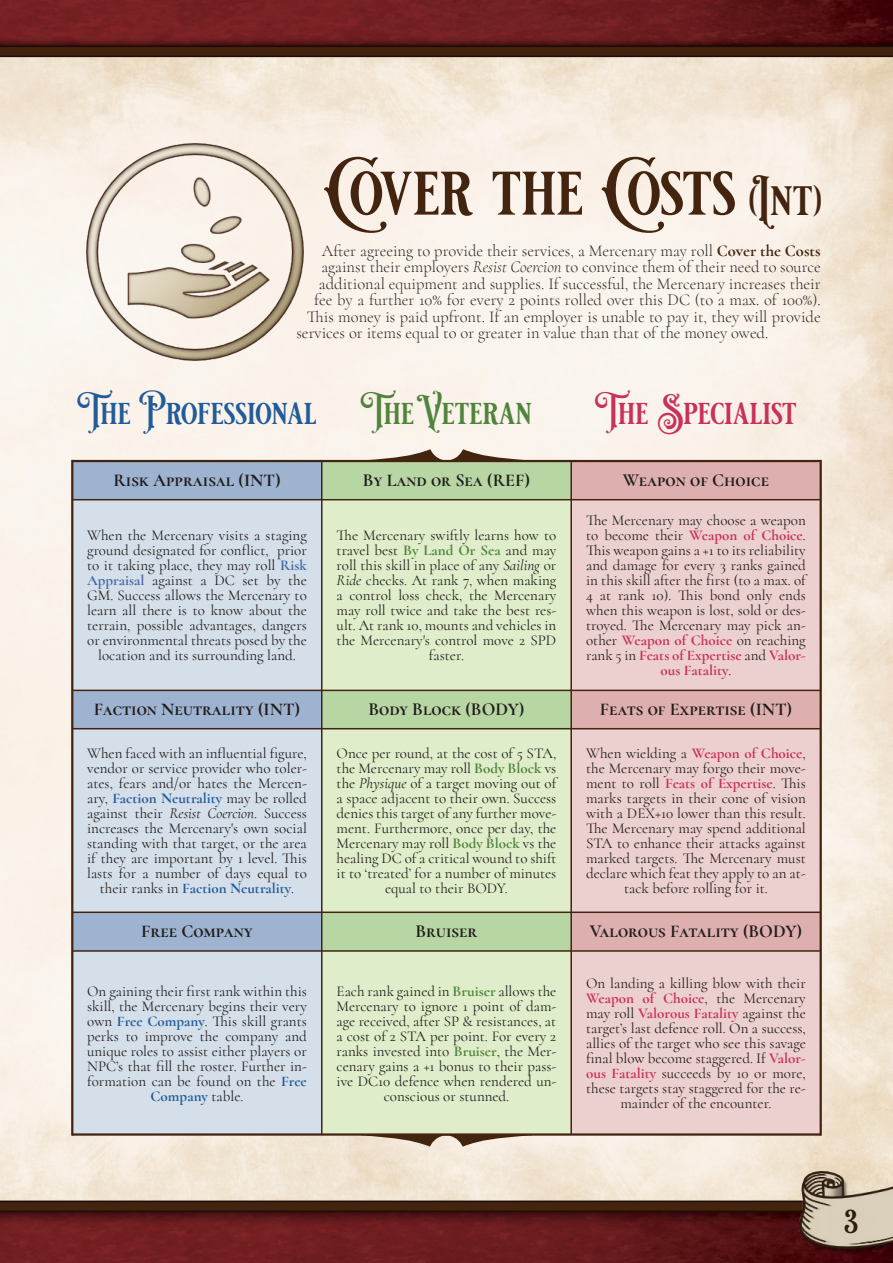
<style>
.page{position:relative;width:893px;height:1263px;background:#fff}
.page>*{position:absolute;margin:0;border:0;box-sizing:border-box;transform-origin:0 0}
.t1{font:61.35px "Royal Signage";color:#42240f}
.t2{font:33px "Royal Signage";color:#2e1d0e}
.t3{font:30px "Royal Signage";color:#225c98}
.t4{font:30px "Royal Signage";color:#c83159}
.t5{font:30px "Royal Signage";color:#50843c}
.t6{font:700 18px "Cormorant SC";color:#221d1c}
.t7{font:300 16.5px "Cormorant";color:#262423}
.t8{font:15px/15px "Cormorant";color:#221d1c;text-align:center}
.s1{font-size:40.8px}
.s2{font-weight:700;color:#42240f}
.s3{font-style:italic}
.s4{font-weight:700;color:#456ca3}
.s5{font-weight:700;color:#50843c}
.s6{font-weight:700;color:#c83159}
.s7{font-weight:700;color:#225c98}
.s8{color:#231d1a}
</style>
<div class="page">
<img style="left:0;top:57px;width:893px;height:1143px">
<img style="left:0;top:1212px;width:893px;height:51px">
<svg style="left:0;top:1200px;width:800px;height:12px;background:#412716"></svg>
<img style="left:0;top:0;width:893px;height:46px">
<svg style="left:0;top:46px;width:893px;height:11px;background:#391e0d"></svg>
<img style="left:800px;top:1171px;width:93px;height:90px">
<svg style="left:361px;top:1136px;width:171px;height:10px;background:#baa999"></svg>
<svg style="left:361px;top:449px;width:171px;height:11px;background:#c2b4a8"></svg>
<div style="left:73px;top:462px;width:248px;height:37px;background:#9db3d0"></div>
<div style="left:322px;top:462px;width:248px;height:37px;background:#b7d6a3"></div>
<div style="left:572px;top:462px;width:248px;height:37px;background:#deafaf"></div>
<svg style="left:73px;top:500px;width:248px;height:633px;background:#cdd8e5"></svg>
<svg style="left:322px;top:500px;width:248px;height:633px;background:#dbe9c5"></svg>
<div style="left:572px;top:500px;width:248px;height:633px;background:#ecd0cf"></div>
<div style="left:571px;top:690px;width:250px;height:39px;background:#deafaf"></div>
<div style="left:322px;top:912px;width:249px;height:39px;background:#b7d6a3"></div>
<hr style="left:820px;top:460px;width:2px;height:676px;background:#422411">
<hr style="left:71px;top:460px;width:2px;height:676px;background:#422411">
<hr style="left:321px;top:461px;width:1px;height:673px;background:#422411">
<hr style="left:570px;top:461px;width:2px;height:673px;background:#422411">
<hr style="left:72px;top:1133px;width:749px;height:3px;background:#422411">
<hr style="left:72px;top:460px;width:749px;height:2px;background:#422411">
<hr style="left:72px;top:950px;width:749px;height:2px;background:#422411">
<hr style="left:72px;top:911px;width:749px;height:2px;background:#422411">
<hr style="left:72px;top:728px;width:749px;height:1px;background:#422411">
<hr style="left:72px;top:690px;width:749px;height:1px;background:#422411">
<hr style="left:72px;top:499px;width:749px;height:1px;background:#422411">
<img style="left:87px;top:144px;width:216px;height:216px">
<h1 class="t1" style="left:324px;top:141px;width:499px">Cover the Costs <span class="s1">(Int)</span></h1>
<p class="t7" style="left:322px;top:241px;width:500px">After agreeing to provide their services, a Mercenary may roll <span class="s2">Cover the Costs</span></p>
<p class="t7" style="left:321px;top:257px;width:501px">against their employers <span class="s3">Resist Coercion</span> to convince them of their need to source</p>
<p class="t7" style="left:319px;top:274px;width:503px">additional equipment and supplies. If successful, the Mercenary increases their</p>
<p class="t7" style="left:314px;top:290px;width:508px">fee by a further 10% for every 2 points rolled over this DC (to a max. of 100%).</p>
<p class="t7" style="left:307px;top:307px;width:515px">This money is paid upfront. If an employer is unable to pay it, they will provide</p>
<p class="t7" style="left:296px;top:323px;width:473px">services or items equal to or greater in value than that of the money owed.</p>
<h3 class="t3" style="left:77px;top:388px;width:241px">The Professional</h3>
<h3 class="t5" style="left:361px;top:388px;width:173px">The Veteran</h3>
<h3 class="t4" style="left:595px;top:388px;width:203px">The Specialist</h3>
<p class="t6" style="left:113px;top:469px;width:169px">Risk Appraisal (INT)</p>
<p class="t6" style="left:363px;top:469px;width:169px">By Land or Sea (REF)</p>
<p class="t6" style="left:623px;top:469px;width:148px">Weapon of Choice</p>
<p class="t8" style="left:87px;top:528px;width:221px">When the Mercenary visits a staging ground designated for conflict, prior to it taking place, they may roll <span class="s4">Risk Appraisal</span> against a DC set by the GM. Success allows the Mercenary to learn all there is to know about the terrain, possible advantages, dangers or environmental threats posed by the location and its surrounding land.</p>
<p class="t8" style="left:337px;top:528px;width:221px">The Mercenary swiftly learns how to travel best <span class="s5">By Land Or Sea</span> and may roll this skill in place of any <span class="s3">Sailing</span> or<br><span class="s3">Ride</span> checks. At rank 7, when making a control loss check, the Mercenary may roll twice and take the best res&shy;ult. At rank 10, mounts and vehicles in the Mercenary's control move 2 SPD faster.</p>
<p class="t8" style="left:586px;top:513px;width:221px">The Mercenary may choose a weapon to become their <span class="s6">Weapon of Choice</span>.<br>This weapon gains a +1 to its reliability and damage for every 3 ranks gained in this skill after the first (to a max. of 4 at rank 10). This bond only ends when this weapon is lost, sold or des&shy;troyed. The Mercenary may pick an&shy;other <span class="s6">Weapon of Choice</span> on reaching rank 5 in <span class="s6">Feats of Expertise</span> and <span class="s6">Valor&shy;ous Fatality</span>.</p>
<p class="t6" style="left:94px;top:698px;width:208px">Faction Neutrality (INT)</p>
<p class="t6" style="left:369px;top:698px;width:157px">Body Block (BODY)</p>
<p class="t6" style="left:600px;top:698px;width:194px">Feats of Expertise (INT)</p>
<p class="t8" style="left:87px;top:746px;width:221px">When faced with an influential figure, vendor or service provider who toler&shy;ates, fears and/or hates the Mercen&shy;ary, <span class="s7">Faction Neutrality</span> may be rolled against their <span class="s3">Resist Coercion</span>. Success increases the Mercenary's own social standing with that target, or the area if they are important by 1 level. This lasts for a number of days equal to their ranks in <span class="s7">Faction Neutrality</span>.</p>
<p class="t8" style="left:337px;top:746px;width:221px">Once per round, at the cost of 5 STA, the Mercenary may roll <span class="s5">Body Block</span> vs the <span class="s3">Physique</span> of a target moving out of a space adjacent to their own. Success denies this target of any further move&shy;ment. Furthermore, once per day, the Mercenary may roll <span class="s5">Body Block</span> vs the healing DC of a critical wound to shift it to ‘treated’ for a number of minutes equal to their BODY.</p>
<p class="t8" style="left:586px;top:746px;width:221px">When wielding a <span class="s6">Weapon of Choice</span>, the Mercenary may forgo their move&shy;ment to roll <span class="s6">Feats of Expertise</span>. This marks targets in their cone of vision with a DEX+10 lower than this result.<br>The Mercenary may spend additional STA to enhance their attacks against marked targets. The Mercenary must declare which feat they apply to an at&shy;tack before rolling for it.</p>
<p class="t6" style="left:141px;top:921px;width:113px">Free Company</p>
<p class="t6" style="left:416px;top:921px;width:63px">Bruiser</p>
<p class="t6" style="left:590px;top:921px;width:214px">Valorous Fatality (BODY)</p>
<p class="t8" style="left:87px;top:983px;width:221px">On gaining their first rank within this skill, the Mercenary begins their very own <span class="s7">Free Company</span>. This skill grants perks to improve the company and unique roles to assist either players or NPC’s that fill the roster. Further in&shy;formation can be found on the <span class="s7">Free Company</span> table.</p>
<p class="t8" style="left:337px;top:983px;width:221px">Each rank gained in <span class="s5">Bruiser</span> <span class="s8">allows th</span>e Mercenary to ignore 1 point of dam&shy;age received, after SP &amp; resistances, at a cost of 2 STA per point. For every 2 ranks invested into <span class="s5">Bruiser</span>, the Mer&shy;cenary gains a +1 bonus to their pass&shy;ive DC10 defence when rendered un&shy;conscious or stunned.</p>
<p class="t8" style="left:586px;top:976px;width:221px">On landing a killing blow with their <span class="s6">Weapon of Choice</span>, the Mercenary may roll <span class="s6">Valorous Fatality</span> against the target’s last defence roll. On a success, allies of the target who see this savage final blow become staggered. If <span class="s6">Valor&shy;ous Fatality</span> succeeds by 10 or more, these targets stay staggered for the re&shy;mainder of the encounter.</p>
<h2 class="t2" style="left:844px;top:1193px;width:16px">3</h2>
</div>
